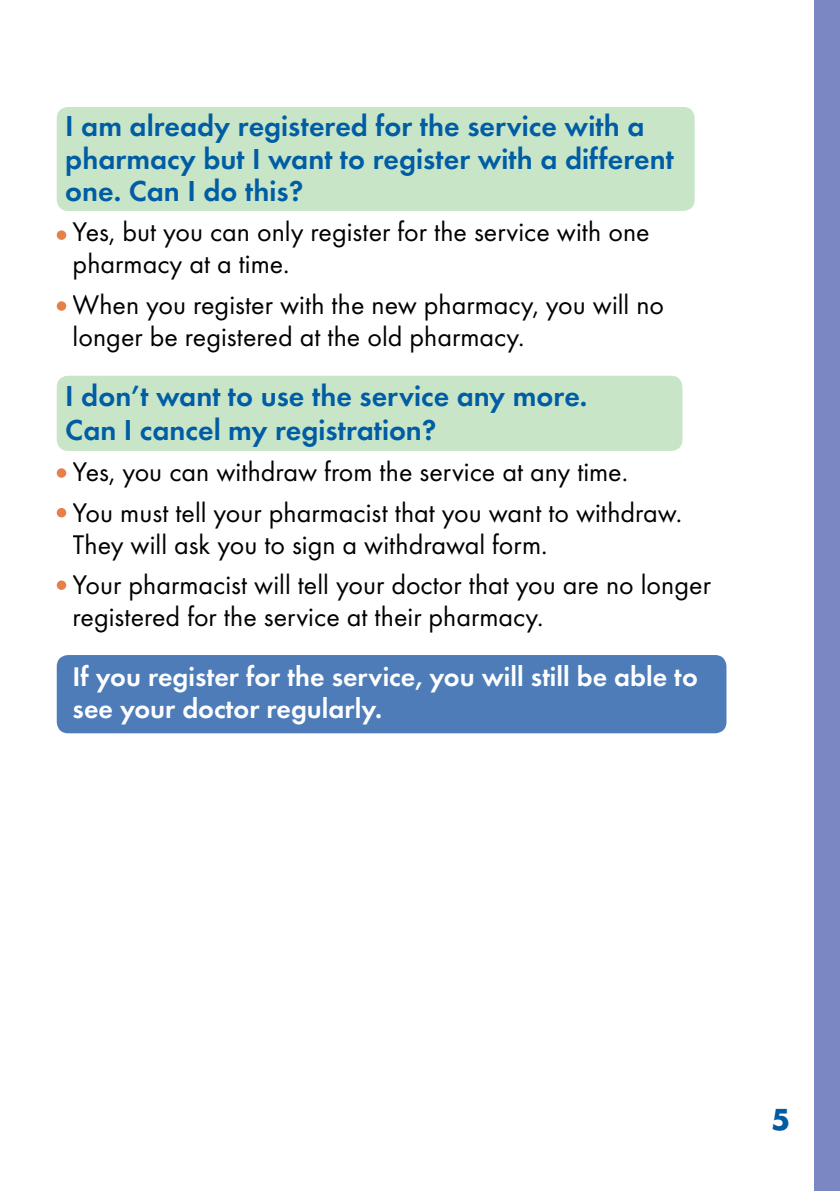
<style>
.page{position:relative;width:840px;height:1191px;background:#fff}
.page>*{position:absolute;margin:0;border:0;box-sizing:border-box;transform-origin:0 0}
.t1{font:600 30px/32px "Futura T";color:#005da4}
.t2{font:28px/32px "Futura T";color:#000}
.t3{font:600 28px/32px "Futura T";color:#fff}
.t4{font:700 28px "Futura";color:#005da4}
</style>
<div class="page">
<div style="left:814px;top:0;width:25px;height:1191px;background:#7b87c2"></div>
<div style="left:57px;top:655px;width:669px;height:78px;background:#4d7cb8;border-radius:11px"></div>
<div style="left:57px;top:376px;width:625px;height:75px;background:#c8e5c8;border-radius:11px"></div>
<div style="left:57px;top:107px;width:637px;height:104px;background:#c8e5c8;border-radius:11px"></div>
<div style="left:57px;top:468px;width:9px;height:10px;background:#e97f48;border-radius:50%"></div>
<div style="left:57px;top:508px;width:9px;height:9px;background:#e97f48;border-radius:50%"></div>
<div style="left:57px;top:580px;width:9px;height:10px;background:#e97f48;border-radius:50%"></div>
<div style="left:57px;top:230px;width:9px;height:10px;background:#e97f48;border-radius:50%"></div>
<div style="left:57px;top:301px;width:9px;height:10px;background:#e97f48;border-radius:50%"></div>
<p class="t1" style="left:65px;top:110px;width:609px">I am already registered for the service with a pharmacy but I want to register with a different one. Can I do this?</p>
<p class="t2" style="left:73px;top:215px;width:578px">Yes, but you can only register for the service with one pharmacy at a time.</p>
<p class="t2" style="left:73px;top:288px;width:592px">When you register with the new pharmacy, you will no longer be registered at the old pharmacy.</p>
<p class="t1" style="left:65px;top:378px;width:523px;line-height:34.4px">I don’t want to use the service any more.<br>Can I cancel my registration?</p>
<p class="t2" style="left:73px;top:451px;width:610px;line-height:40.6px">Yes, you can withdraw from the service at any time.<br>You must tell your pharmacist that you want to withdraw.</p>
<p class="t2" style="left:73px;top:523px;width:639px;line-height:40.6px">They will ask you to sign a withdrawal form.<br>Your pharmacist will tell your doctor that you are no longer</p>
<p class="t2" style="left:73px;top:600px;width:472px">registered for the service at their pharmacy.</p>
<p class="t3" style="left:73px;top:660px;width:626px">If you register for the service, you will still be able to see your doctor regularly.</p>
<p class="t4" style="left:770px;top:1100px;width:21px">5</p>
</div>
